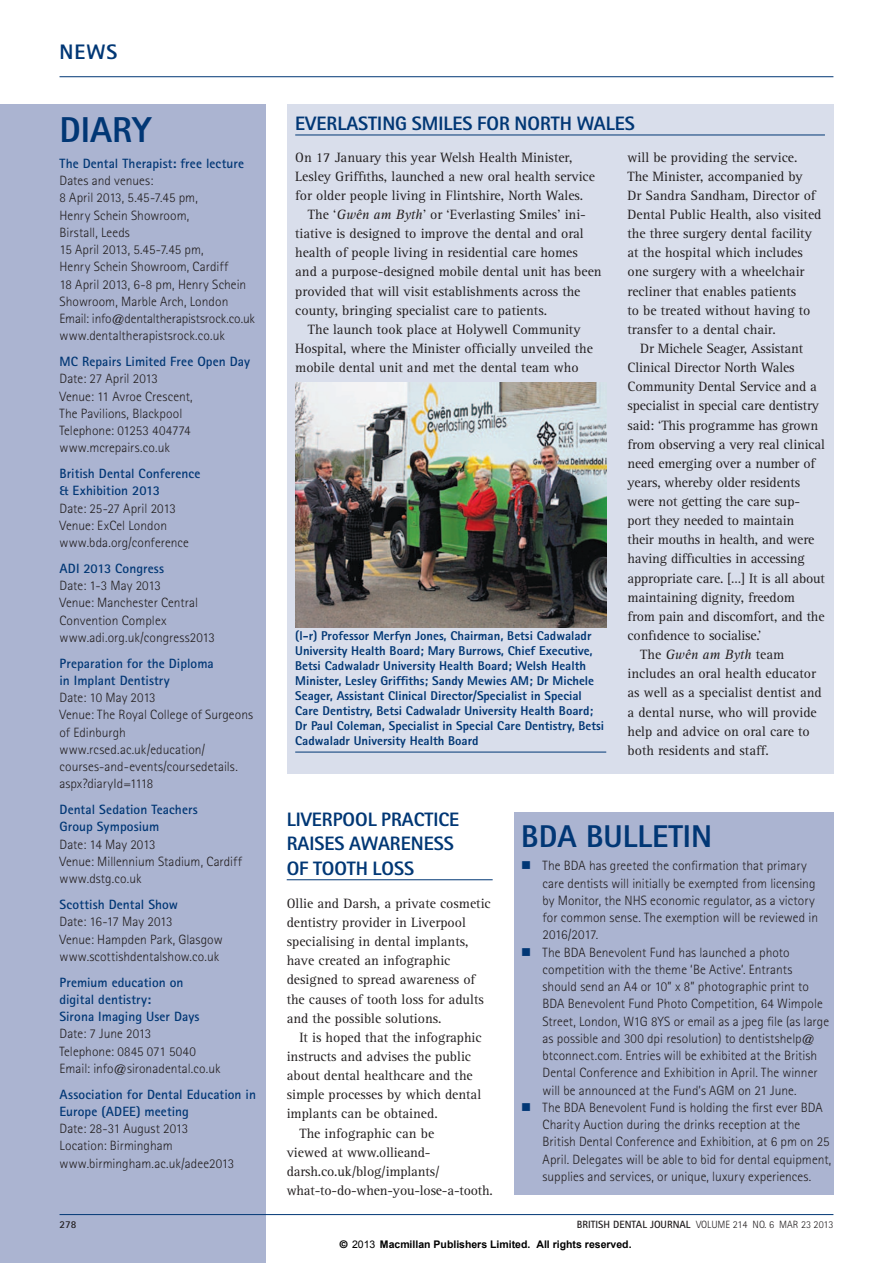
<style>
.page{position:relative;width:893px;height:1263px;background:#fff}
.page>*{position:absolute;margin:0;border:0;box-sizing:border-box;transform-origin:0 0}
.t1{font:800 36px "Rotis Sans Serif Std";color:#013775}
.t2{font:800 31.5px "Rotis Sans Serif Std";color:#013775}
.t3{font:800 21px "Rotis Sans Serif Std";color:#013775}
.News_headline{font:800 19.5px/24.8px "Rotis Sans Serif Std";color:#013775}
.body{font:13.95px/19.2px "Rotis Serif Std";color:#231f20}
.body_fullout{font:13.95px/19.2px "Rotis Serif Std";color:#231f20}
.Diary_body{font:300 13.5px/17.2px "Rotis Sans Serif Std";letter-spacing:.005em;color:#231f20}
.Diary_head{font:700 13.5px/17.2px "Rotis Sans Serif Std";letter-spacing:.005em;color:#013775}
.Diary_body-2{font:300 13.5px "Rotis Sans Serif Std";letter-spacing:-.015em;color:#231f20}
.Diary_body-3{font:700 13.5px "Rotis Sans Serif Std";letter-spacing:.01em;color:#013775}
.table_fig_caption{font:800 12.75px/15px "Rotis Sans Serif Std";color:#013775}
.t4{font:700 10.5px "Arial";color:#000}
.t5{font:300 10.5px "Rotis Sans Serif Std";color:#231f20}
.t6{font:700 10.5px "Rotis Sans Serif Std";color:#231f20}
.s1{font-style:italic}
.s2{color:#013775}
.s3{font-weight:700}
.s4{font-family:"Helvetica"}
.s5{font-weight:400}
</style>
<div class="page">
<div style="left:0;top:104px;width:265px;height:1159px;background:#abb4d1"></div>
<hr style="left:60px;top:76px;width:773px;height:1px;background:#013775">
<hr style="left:60px;top:1214px;width:773px;height:1px;background:#013775">
<div style="left:287px;top:104px;width:546px;height:670px;background:#d9deeb"></div>
<hr style="left:295px;top:135px;width:530px;height:1px;background:#013775">
<img style="left:295px;top:382px;width:311px;height:245px">
<hr style="left:295px;top:752px;width:311px;height:1px;background:#013775">
<hr style="left:287px;top:879px;width:206px;height:1px;background:#013775">
<div style="left:514px;top:812px;width:319px;height:383px;background:#abb4d1"></div>
<p class="t3" style="left:60px;top:39px;width:60px">NEWS</p>
<p class="t1" style="left:60px;top:107px;width:94px">DIARY</p>
<p class="Diary_body-3" style="left:60px;top:155px;width:186px">The Dental Therapist: free lecture</p>
<p class="Diary_body" style="left:60px;top:172px;width:95px">Dates and venues:</p>
<p class="Diary_body" style="left:60px;top:189px;width:140px">8 April 2013, 5.45-7.45 pm,<br>Henry Schein Showroom,<br>Birstall, Leeds</p>
<p class="Diary_body" style="left:60px;top:241px;width:170px">15 April 2013, 5.45-7.45 pm,<br>Henry Schein Showroom, Cardiff</p>
<p class="Diary_body" style="left:60px;top:275px;width:188px">18 April 2013, 6-8 pm, Henry Schein<br>Showroom, Marble Arch, London</p>
<p class="Diary_body-2" style="left:60px;top:311px;width:197px">Email: info@dentaltherapistsrock.co.uk</p>
<p class="Diary_body" style="left:60px;top:327px;width:167px">www.dentaltherapistsrock.co.uk</p>
<p class="Diary_head" style="left:60px;top:353px;width:192px">MC Repairs Limited Free Open Day</p>
<p class="Diary_body" style="left:60px;top:370px;width:100px">Date: 27 April 2013</p>
<p class="Diary_body" style="left:60px;top:387px;width:135px">Venue: 11 Avroe Crescent,<br>The Pavilions, Blackpool</p>
<p class="Diary_body" style="left:60px;top:422px;width:133px">Telephone: 01253 404774</p>
<p class="Diary_body" style="left:60px;top:439px;width:112px">www.mcrepairs.co.uk</p>
<p class="Diary_head" style="left:60px;top:465px;width:142px">British Dental Conference &amp; Exhibition 2013</p>
<p class="Diary_body" style="left:60px;top:499px;width:118px">Date: 25-27 April 2013</p>
<p class="Diary_body" style="left:60px;top:517px;width:109px">Venue: ExCel London</p>
<p class="Diary_body" style="left:60px;top:534px;width:131px">www.bda.org/conference</p>
<p class="Diary_head" style="left:60px;top:559px;width:106px">ADI 2013 Congress</p>
<p class="Diary_body" style="left:60px;top:577px;width:103px">Date: 1-3 May 2013</p>
<p class="Diary_body" style="left:60px;top:594px;width:140px">Venue: Manchester Central<br>Convention Complex</p>
<p class="Diary_body" style="left:60px;top:629px;width:157px">www.adi.org.uk/congress2013</p>
<p class="Diary_head" style="left:60px;top:654px;width:156px">Preparation for the Diploma in Implant Dentistry</p>
<p class="Diary_body" style="left:60px;top:689px;width:98px">Date: 10 May 2013</p>
<p class="Diary_body" style="left:60px;top:706px;width:195px">Venue: The Royal College of Surgeons of Edinburgh</p>
<p class="Diary_body" style="left:60px;top:741px;width:180px">www.rcsed.ac.uk/education/ courses-and-events/coursedetails. aspx?diaryId=1118</p>
<p class="Diary_head" style="left:60px;top:801px;width:140px">Dental Sedation Teachers<br>Group Symposium</p>
<p class="Diary_body" style="left:60px;top:835px;width:98px">Date: 14 May 2013</p>
<p class="Diary_body" style="left:60px;top:853px;width:184px">Venue: Millennium Stadium, Cardiff</p>
<p class="Diary_body" style="left:60px;top:870px;width:83px">www.dstg.co.uk</p>
<p class="Diary_head" style="left:60px;top:895px;width:120px">Scottish Dental Show</p>
<p class="Diary_body" style="left:60px;top:913px;width:115px">Date: 16-17 May 2013</p>
<p class="Diary_body" style="left:60px;top:930px;width:165px">Venue: Hampden Park, Glasgow</p>
<p class="Diary_body" style="left:60px;top:947px;width:161px">www.scottishdentalshow.co.uk</p>
<p class="Diary_head" style="left:60px;top:973px;width:141px">Premium education on digital dentistry:<br>Sirona Imaging User Days</p>
<p class="Diary_body" style="left:60px;top:1025px;width:93px">Date: 7 June 2013</p>
<p class="Diary_body" style="left:60px;top:1042px;width:138px">Telephone: 0845 071 5040</p>
<p class="Diary_body" style="left:60px;top:1059px;width:163px">Email: info@sironadental.co.uk</p>
<p class="Diary_head" style="left:60px;top:1085px;width:198px">Association for Dental Education in<br>Europe (ADEE) meeting</p>
<p class="Diary_body" style="left:60px;top:1120px;width:130px">Date: 28-31 August 2013</p>
<p class="Diary_body" style="left:60px;top:1137px;width:115px">Location: Birmingham</p>
<p class="Diary_body" style="left:60px;top:1154px;width:176px">www.birmingham.ac.uk/adee2013</p>
<p class="News_headline" style="left:295px;top:111px;width:341px">EVERLASTING SMILES FOR NORTH WALES</p>
<p class="body_fullout" style="left:295px;top:148px;width:301px">On 17 January this year Welsh Health Minister,<br>Lesley Griffiths, launched a new oral health service for older people living in Flintshire, North Wales.</p>
<p class="body" style="left:295px;top:205px;width:308px;text-indent:13px">The ‘<span class="s1">Gwên am Byth</span>’ or ‘Everlasting Smiles’ ini&shy;tiative is designed to improve the dental and oral health of people living in residential care homes and a purpose-designed mobile dental unit has been provided that will visit establishments across the county, bringing specialist care to patients.</p>
<p class="body" style="left:295px;top:320px;width:299px;text-indent:13px">The launch took place at Holywell Community<br>Hospital, where the Minister officially unveiled the mobile dental unit and met the dental team who</p>
<p class="body" style="left:627px;top:148px;width:195px">will be providing the service.<br>The Minister, accompanied by<br>Dr Sandra Sandham, Director of<br>Dental Public Health, also visited the three surgery dental facility at the hospital which includes one surgery with a wheelchair recliner that enables patients<br>to be treated without having to transfer to a dental chair.</p>
<p class="body" style="left:627px;top:339px;width:199px;text-indent:13px">Dr Michele Seager, Assistant<br>Clinical Director North Wales<br>Community Dental Service and a specialist in special care dentistry said: ‘This programme has grown from observing a very real clinical need emerging over a number of years, whereby older residents were not getting the care sup&shy;port they needed to maintain<br>their mouths in health, and were having difficulties in accessing appropriate care. […] It is all about maintaining dignity, freedom from pain and discomfort, and the confidence to socialise.’</p>
<p class="body" style="left:627px;top:645px;width:196px;text-indent:13px">The <span class="s1">Gwên am Byth</span> team includes an oral health educator as well as a specialist dentist and a dental nurse, who will provide help and advice on oral care to both residents and staff.</p>
<p class="table_fig_caption" style="left:295px;top:628px;width:310px">(l-r) Professor Merfyn Jones, Chairman, Betsi Cadwaladr University Health Board; Mary Burrows, Chief Executive, Betsi Cadwaladr University Health Board; Welsh Health Minister, Lesley Griffiths; Sandy Mewies AM; Dr Michele Seager, Assistant Clinical Director/Specialist in Special Care Dentistry, Betsi Cadwaladr University Health Board; Dr Paul Coleman, Specialist in Special Care Dentistry, Betsi Cadwaladr University Health Board</p>
<p class="News_headline" style="left:287px;top:806px;width:174px">LIVERPOOL PRACTICE<br>RAISES AWARENESS<br>OF TOOTH LOSS</p>
<p class="body_fullout" style="left:287px;top:894px;width:206px">Ollie and Darsh, a private cosmetic dentistry provider in Liverpool specialising in dental implants, have created an infographic designed to spread awareness of the causes of tooth loss for adults and the possible solutions.</p>
<p class="body" style="left:287px;top:1028px;width:196px;text-indent:13px">It is hoped that the infographic instructs and advises the public about dental healthcare and the simple processes by which dental implants can be obtained.</p>
<p class="body" style="left:287px;top:1124px;width:208px;text-indent:13px">The infographic can be<br>viewed at www.ollieand&shy;darsh.co.uk/blog/implants/ what-to-do-when-you-lose-a-tooth.</p>
<p class="t2" style="left:521px;top:816px;width:192px">BDA BULLETIN</p>
<p class="Diary_body" style="left:543px;top:857px;width:277px;text-indent:-21px"><span class="s2">■</span> The BDA has greeted the confirmation that primary care dentists will initially be exempted from licensing by Monitor, the NHS economic regulator, as a victory for common sense. The exemption will be reviewed in 2016/2017.</p>
<p class="Diary_body" style="left:543px;top:943px;width:288px;text-indent:-21px"><span class="s2">■</span> The BDA Benevolent Fund has launched a photo competition with the theme ‘Be Active’. Entrants should send an A4 or 10” x 8” photographic print to BDA Benevolent Fund Photo Competition, 64 Wimpole Street, London, W1G 8YS or email as a jpeg file (as large as possible and 300 dpi resolution) to dentistshelp@ btconnect.com. Entries will be exhibited at the British Dental Conference and Exhibition in April. The winner will be announced at the Fund’s AGM on 21 June.</p>
<p class="Diary_body" style="left:543px;top:1099px;width:290px;text-indent:-21px"><span class="s2">■</span> The BDA Benevolent Fund is holding the first ever BDA Charity Auction during the drinks reception at the British Dental Conference and Exhibition, at 6 pm on 25<br>April. Delegates will be able to bid for dental equipment, supplies and services, or unique, luxury experiences.</p>
<p class="t6" style="left:60px;top:1217px;width:18px">278</p>
<p class="t5" style="left:577px;top:1218px;width:258px"><span class="s3">BRITISH DENTAL JOURNAL</span> VOLUME 214 NO. 6 MAR 23 2013</p>
<p class="t4" style="left:340px;top:1237px;width:293px"><span class="s4">©</span> <span class="s5">2013</span> Macmillan Publishers Limited. All rights reserved.</p>
</div>
